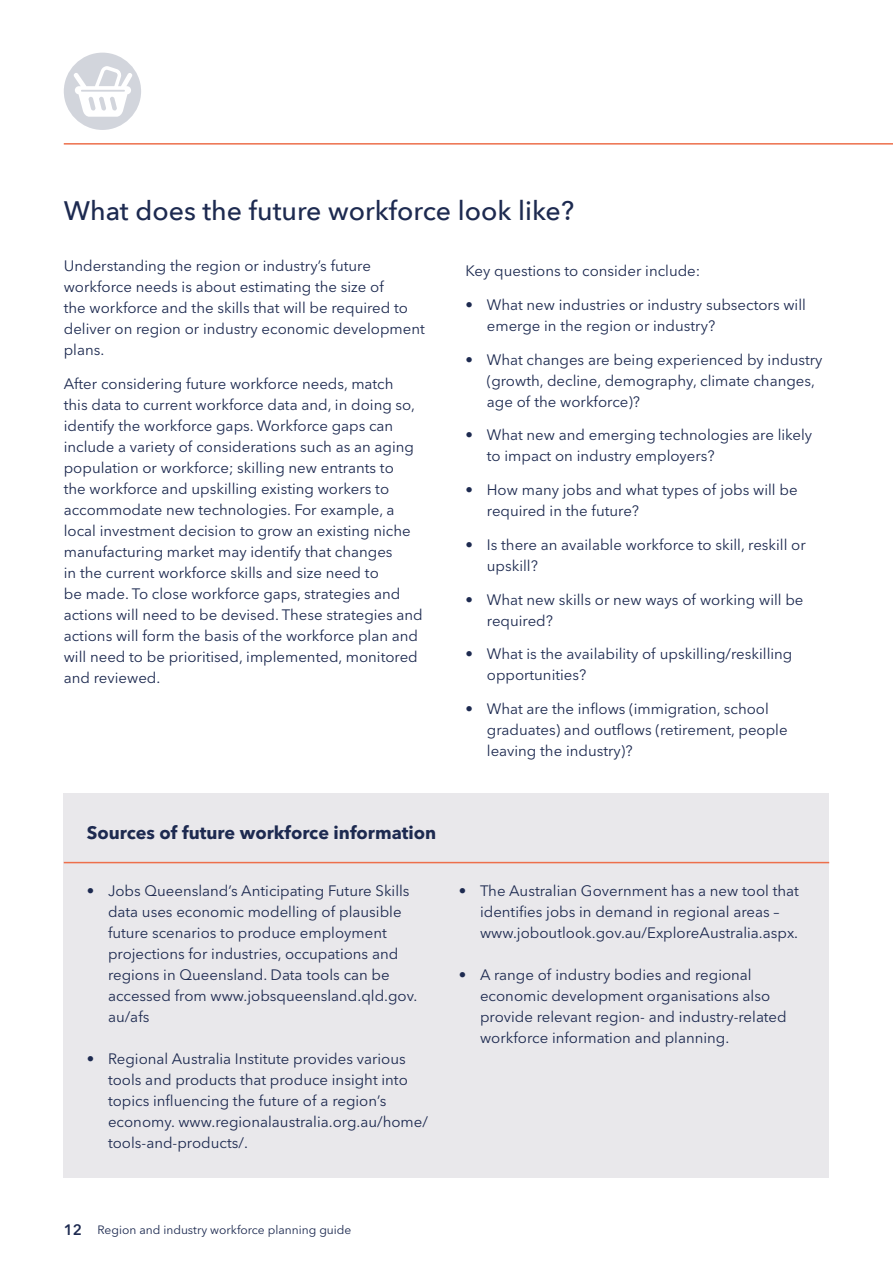
<style>
.page{position:relative;width:893px;height:1263px;background:#fff}
.page>*{position:absolute;margin:0;border:0;box-sizing:border-box;transform-origin:0 0}
.t1{font:500 26.7px "Avenir Next";color:#1d2a50}
.t2{font:700 18px "Avenir Next LT Pro";color:#1d2a50}
.t3{font:15px/21px "Avenir Next LT Pro";color:#1d2a50}
.t4{font:12px "Avenir Next LT Pro";color:#1d2a50}
.s1{font-weight:600;font-size:15px}
</style>
<div class="page">
<div style="left:64px;top:793px;width:765px;height:384px;background:#e9e8eb"></div>
<hr style="left:64px;top:862px;width:765px;height:1px;background:#ed6f4b">
<hr style="left:64px;top:143px;width:829px;height:2px;background:#ed6f4b">
<svg style="left:64px;top:53px;width:77px;height:77px"></svg>
<h1 class="t1" style="left:64px;top:188px;width:512px">What does the future workforce look like?</h1>
<p class="t3" style="left:64px;top:255px;width:363px">Understanding the region or industry’s future workforce needs is about estimating the size of<br>the workforce and the skills that will be required to deliver on region or industry economic development plans.</p>
<p class="t3" style="left:64px;top:373px;width:361px">After considering future workforce needs, match<br>this data to current workforce data and, in doing so, identify the workforce gaps. Workforce gaps can include a variety of considerations such as an aging population or workforce; skilling new entrants to<br>the workforce and upskilling existing workers to accommodate new technologies. For example, a local investment decision to grow an existing niche manufacturing market may identify that changes<br>in the current workforce skills and size need to<br>be made. To close workforce gaps, strategies and actions will need to be devised. These strategies and actions will form the basis of the workforce plan and will need to be prioritised, implemented, monitored and reviewed.</p>
<p class="t3" style="left:466px;top:260px;width:236px">Key questions to consider include:</p>
<p class="t3" style="left:487px;top:294px;width:321px;text-indent:-21px">• What new industries or industry subsectors will emerge in the region or industry?</p>
<p class="t3" style="left:487px;top:349px;width:337px;text-indent:-21px">• What changes are being experienced by industry (growth, decline, demography, climate changes, age of the workforce)?</p>
<p class="t3" style="left:487px;top:425px;width:327px;text-indent:-21px">• What new and emerging technologies are likely to impact on industry employers?</p>
<p class="t3" style="left:487px;top:479px;width:312px;text-indent:-21px">• How many jobs and what types of jobs will be required in the future?</p>
<p class="t3" style="left:487px;top:534px;width:320px;text-indent:-21px">• Is there an available workforce to skill, reskill or upskill?</p>
<p class="t3" style="left:487px;top:589px;width:318px;text-indent:-21px">• What new skills or new ways of working will be required?</p>
<p class="t3" style="left:487px;top:644px;width:307px;text-indent:-21px">• What is the availability of upskilling/reskilling opportunities?</p>
<p class="t3" style="left:487px;top:698px;width:302px;text-indent:-21px">• What are the inflows (immigration, school graduates) and outflows (retirement, people leaving the industry)?</p>
<p class="t2" style="left:87px;top:821px;width:351px">Sources of future workforce information</p>
<p class="t3" style="left:108px;top:880px;width:311px;text-indent:-21px">• Jobs Queensland’s Anticipating Future Skills data uses economic modelling of plausible future scenarios to produce employment projections for industries, occupations and regions in Queensland. Data tools can be accessed from www.jobsqueensland.qld.gov. au/afs</p>
<p class="t3" style="left:108px;top:1048px;width:321px;text-indent:-21px">• Regional Australia Institute provides various tools and products that produce insight into topics influencing the future of a region’s economy. www.regionalaustralia.org.au/home/ tools-and-products/.</p>
<p class="t3" style="left:480px;top:880px;width:320px;text-indent:-21px">• The Australian Government has a new tool that identifies jobs in demand in regional areas – www.joboutlook.gov.au/ExploreAustralia.aspx.</p>
<p class="t3" style="left:480px;top:964px;width:308px;text-indent:-21px">• A range of industry bodies and regional economic development organisations also provide relevant region- and industry-related workforce information and planning.</p>
<p class="t4" style="left:64px;top:1222px;width:289px"><span class="s1">12</span> Region and industry workforce planning guide</p>
</div>
